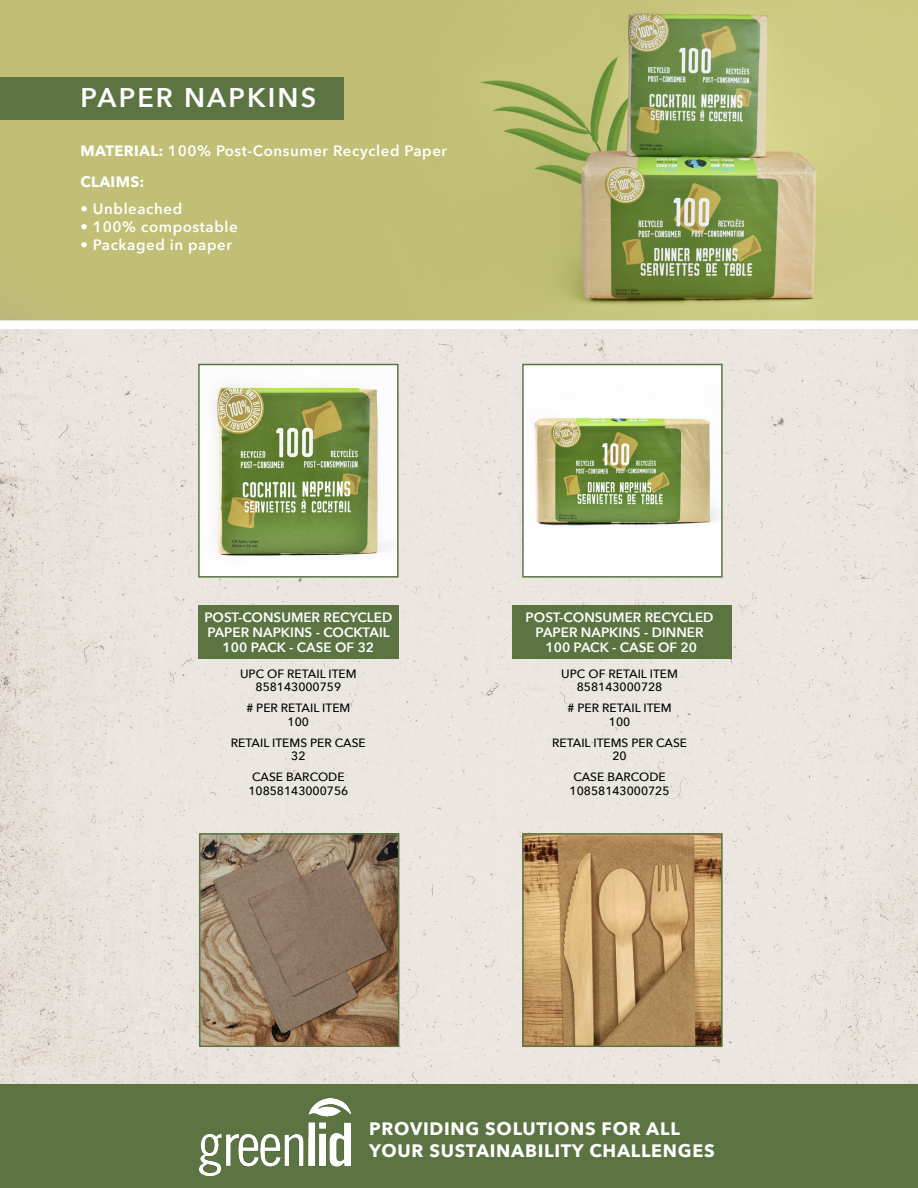
<style>
.page{position:relative;width:918px;height:1188px;background:#fff}
.page>*{position:absolute;margin:0;border:0;box-sizing:border-box;transform-origin:0 0}
.t1{font:600 27px "Avenir Next";letter-spacing:.08em;color:#fff}
.t2{font:700 18px/21.6px "Avenir Next";letter-spacing:.04em;color:#fff}
.t3{font:600 15px/30.6px "Avenir Next";letter-spacing:.04em;color:#fff}
.t4{font:600 13.5px/15px "Avenir Next";color:#fff;text-align:center}
.t5{font:500 12px/13.5px "Avenir Next";color:#000;text-align:center}
.s1{font-weight:700}
</style>
<div class="page">
<img style="left:0;top:0;width:918px;height:1085px">
<div style="left:513px;top:605px;width:219px;height:54px;background:#5b7442"></div>
<div style="left:0;top:77px;width:344px;height:43px;background:#5b7442"></div>
<div style="left:0;top:1085px;width:918px;height:103px;background:#5b7442"></div>
<img style="left:199px;top:1099px;width:151px;height:77px">
<img style="left:525px;top:367px;width:195px;height:208px">
<div style="left:522px;top:364px;width:201px;height:214px;border:2px solid #5b7442"></div>
<img style="left:201px;top:367px;width:195px;height:208px">
<div style="left:198px;top:364px;width:201px;height:214px;border:2px solid #5b7442"></div>
<div style="left:198px;top:605px;width:201px;height:54px;background:#5b7442"></div>
<img style="left:525px;top:836px;width:195px;height:208px">
<div style="left:522px;top:833px;width:201px;height:214px;border:2px solid #5b7442"></div>
<img style="left:202px;top:836px;width:194px;height:208px">
<div style="left:199px;top:833px;width:200px;height:214px;border:2px solid #5b7442"></div>
<h1 class="t1" style="left:80px;top:80px;width:237px">PAPER NAPKINS</h1>
<p class="t3" style="left:80px;top:136px;width:368px"><span class="s1">MATERIAL:</span> 100% Post-Consumer Recycled Paper<br><span class="s1">CLAIMS:</span></p>
<p class="t3" style="left:80px;top:193px;width:103px">• Unbleached</p>
<p class="t3" style="left:80px;top:211px;width:159px">• 100% compostable</p>
<p class="t3" style="left:80px;top:229px;width:153px">• Packaged in paper</p>
<p class="t4" style="left:204px;top:610px;width:189px">POST-CONSUMER RECYCLED<br>PAPER NAPKINS - COCKTAIL<br>100 PACK - CASE OF 32</p>
<p class="t5" style="left:240px;top:667px;width:118px">UPC OF RETAIL ITEM<br>858143000759</p>
<p class="t5" style="left:246px;top:702px;width:106px"># PER RETAIL ITEM<br>100</p>
<p class="t5" style="left:231px;top:736px;width:136px">RETAIL ITEMS PER CASE<br>32</p>
<p class="t5" style="left:248px;top:771px;width:101px">CASE BARCODE<br>10858143000756</p>
<p class="t4" style="left:526px;top:610px;width:189px">POST-CONSUMER RECYCLED<br>PAPER NAPKINS - DINNER<br>100 PACK - CASE OF 20</p>
<p class="t5" style="left:561px;top:667px;width:118px">UPC OF RETAIL ITEM<br>858143000728</p>
<p class="t5" style="left:568px;top:702px;width:106px"># PER RETAIL ITEM<br>100</p>
<p class="t5" style="left:552px;top:736px;width:136px">RETAIL ITEMS PER CASE<br>20</p>
<p class="t5" style="left:570px;top:771px;width:101px">CASE BARCODE<br>10858143000725</p>
<h2 class="t2" style="left:369px;top:1119px;width:347px">PROVIDING SOLUTIONS FOR ALL<br>YOUR SUSTAINABILITY CHALLENGES</h2>
</div>
